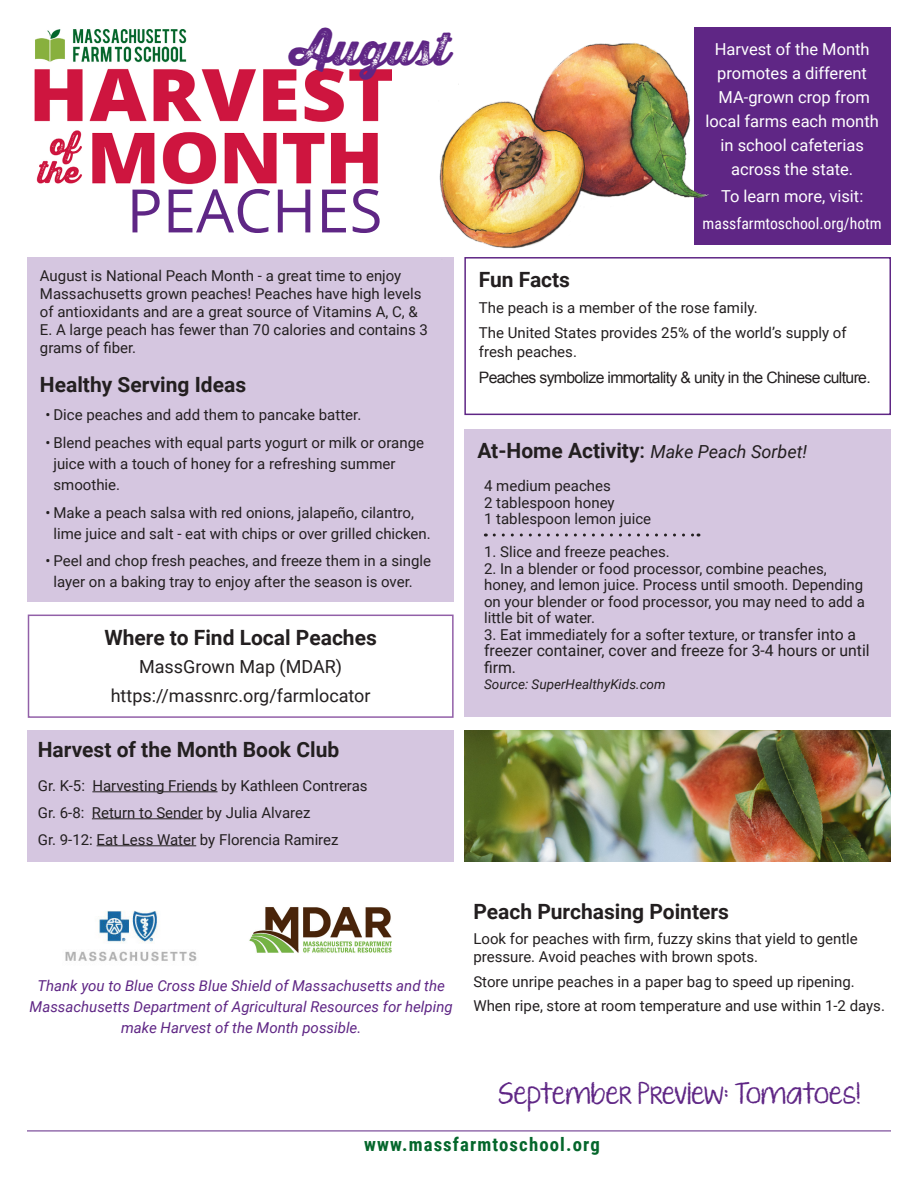
<style>
.page{position:relative;width:918px;height:1188px;background:#fff}
.page>*{position:absolute;margin:0;border:0;box-sizing:border-box;transform-origin:0 0}
.t1{font:60px "Open Sans";color:#5f2685}
.t2{font:45px "Thirsty Rough Blk Two";color:#5f2685}
.t3{font:22.5px "KG Ten Thousand Reasons";color:#5f2685}
.bulleted_text{font:700 21px "Roboto";color:#231f20}
.centered_2-line_bold{font:700 21px "Roboto";color:#231f20}
.bold_heading{font:700 21px "Roboto";color:#231f20}
.centered_text{font:700 21px "Roboto";color:#231f20}
.t4{font:700 18.75px "Roboto Condensed";letter-spacing:.06em;color:#04662b}
.centered_2-line_bold-2{font:18px/28.5px "Roboto";color:#231f20;text-align:center}
.t5{font:italic 18px "Roboto";color:#231f20}
.italic_callout{font:16.5px/24px "Roboto";color:#fff;text-align:center}
.text{font:15.75px/16.5px "Roboto";color:#231f20}
.text-2{font:15.75px "Arial";letter-spacing:-.04em;color:#231f20}
.italic_callout-2{font:15.75px "Roboto Condensed";color:#fff}
.text-3{font:15px/18px "Roboto";color:#231f20}
.italic_callout-3{font:italic 15px/21px "Roboto";color:#5f2685;text-align:center}
.bulleted_text-2{font:15px/27px "Roboto";color:#231f20}
.text-4{font:italic 13.5px "Roboto";color:#231f20}
.s1{font-weight:700;font-style:normal;font-size:21px}
.s2{font-weight:500;font-style:normal;font-size:21px}
.s3{font-size:15.75px}
</style>
<div class="page">
<div style="left:27px;top:257px;width:427px;height:345px;background:#d5c6e0"></div>
<div style="left:464px;top:430px;width:427px;height:287px;background:#d5c6e0"></div>
<div style="left:28px;top:615px;width:426px;height:103px;border:2px solid #9260a8"></div>
<img style="left:65px;top:910px;width:132px;height:52px">
<img style="left:249px;top:907px;width:143px;height:46px">
<div style="left:27px;top:730px;width:427px;height:132px;background:#d5c6e0"></div>
<hr style="left:92px;top:791px;width:126px;height:1px;background:#231f20">
<hr style="left:92px;top:818px;width:111px;height:1px;background:#231f20">
<hr style="left:97px;top:845px;width:99px;height:1px;background:#231f20">
<div style="left:464px;top:257px;width:427px;height:158px;border:2px solid #5f2685"></div>
<hr style="left:27px;top:1131px;width:864px;height:1px;background:#5f2685">
<img style="left:34px;top:29px;width:358px;height:156px">
<div style="left:694px;top:27px;width:196px;height:217px;background:#5f2685"></div>
<img style="left:439px;top:43px;width:270px;height:217px">
<svg style="left:494px;top:534px;width:205px;height:3px"></svg>
<img style="left:464px;top:730px;width:427px;height:132px">
<p class="t2" style="left:292px;top:14px;width:159px">August</p>
<p class="t1" style="left:127px;top:170px;width:257px">PEACHES</p>
<p class="text-3" style="left:40px;top:266px;width:390px">August is National Peach Month - a great time to enjoy Massachusetts grown peaches! Peaches have high levels of antioxidants and are a great source of Vitamins A, C, &amp; E. A large peach has fewer than 70 calories and contains 3 grams of fiber.</p>
<p class="bold_heading" style="left:40px;top:370px;width:208px">Healthy Serving Ideas</p>
<p class="text-3" style="left:45px;top:405px;width:317px">• Dice peaches and add them to pancake batter.</p>
<p class="text-3" style="left:53px;top:431px;width:372px;line-height:21px;text-indent:-8px">• Blend peaches with equal parts yogurt or milk or orange juice with a touch of honey for a refreshing summer smoothie.</p>
<p class="text-3" style="left:53px;top:501px;width:379px;line-height:21px;text-indent:-8px">• Make a peach salsa with red onions, jalapeño, cilantro, lime juice and salt - eat with chips or over grilled chicken.</p>
<p class="text-3" style="left:53px;top:550px;width:379px;line-height:21px;text-indent:-8px">• Peel and chop fresh peaches, and freeze them in a single layer on a baking tray to enjoy after the season is over.</p>
<p class="centered_2-line_bold" style="left:104px;top:623px;width:274px">Where to Find Local Peaches</p>
<p class="centered_2-line_bold-2" style="left:111px;top:652px;width:261px">MassGrown Map (MDAR) https://massnrc.org/farmlocator</p>
<p class="bulleted_text" style="left:38px;top:735px;width:303px">Harvest of the Month Book Club</p>
<p class="bulleted_text-2" style="left:38px;top:771px;width:331px">Gr. K-5: Harvesting Friends by Kathleen Contreras<br>Gr. 6-8: Return to Sender by Julia Alvarez<br>Gr. 9-12: Eat Less Water by Florencia Ramirez</p>
<p class="italic_callout" style="left:705px;top:36px;width:175px">Harvest of the Month promotes a different<br>MA-grown crop from local farms each month in school cafeterias across the state.</p>
<p class="italic_callout" style="left:721px;top:183px;width:144px">To learn more, visit:</p>
<p class="italic_callout-2" style="left:703px;top:212px;width:181px">massfarmtoschool.org/hotm</p>
<p class="centered_text" style="left:479px;top:265px;width:93px">Fun Facts</p>
<p class="text-3" style="left:479px;top:298px;width:280px">The peach is a member of the rose family.</p>
<p class="text-3" style="left:479px;top:323px;width:369px;line-height:18.8px">The United States provides 25% of the world’s supply of fresh peaches.</p>
<p class="text-2" style="left:479px;top:367px;width:393px">Peaches symbolize immortality &amp; unity in the Chinese culture.</p>
<p class="t5" style="left:477px;top:439px;width:331px"><span class="s1">At-Home Activity</span><span class="s2">:</span> Make Peach Sorbet!</p>
<p class="text-3" style="left:484px;top:476px;width:128px">4 medium peaches</p>
<p class="text-3" style="left:484px;top:493px;width:132px">2 tablespoon honey</p>
<p class="text-3" style="left:484px;top:509px;width:169px">1 tablespoon lemon juice</p>
<p class="text-3" style="left:484px;top:542px;width:187px">1. Slice and freeze peaches.</p>
<p class="text-3" style="left:484px;top:560px;width:382px;line-height:16.5px">2. In a blender or food processor, combine peaches, honey, and lemon juice. Process until smooth. Depending on your blender or food processor, you may need to add a little bit of water.</p>
<p class="text-3" style="left:484px;top:625px;width:374px">3. Eat immediately for a softer texture, or <span class="s3">transfer into a</span></p>
<p class="text" style="left:484px;top:642px;width:387px">freezer container, cover and freeze for 3-4 hours or until firm.</p>
<p class="text-4" style="left:484px;top:675px;width:183px">Source: SuperHealthyKids.com</p>
<p class="italic_callout-3" style="left:30px;top:974px;width:425px">Thank you to Blue Cross Blue Shield of Massachusetts and the<br>Massachusetts Department of Agricultural Resources for helping make Harvest of the Month possible.</p>
<p class="bulleted_text" style="left:473px;top:897px;width:257px">Peach Purchasing Pointers</p>
<p class="text-3" style="left:473px;top:929px;width:386px">Look for peaches with firm, fuzzy skins that yield to gentle pressure. Avoid peaches with brown spots.</p>
<p class="text-3" style="left:473px;top:972px;width:383px">Store unripe peaches in a paper bag to speed up ripening.</p>
<p class="text-3" style="left:473px;top:997px;width:413px">When ripe, store at room temperature and use within 1-2 days.</p>
<p class="t3" style="left:499px;top:1077px;width:363px">September Preview: Tomatoes!</p>
<p class="t4" style="left:364px;top:1131px;width:237px">www.massfarmtoschool.org</p>
</div>
